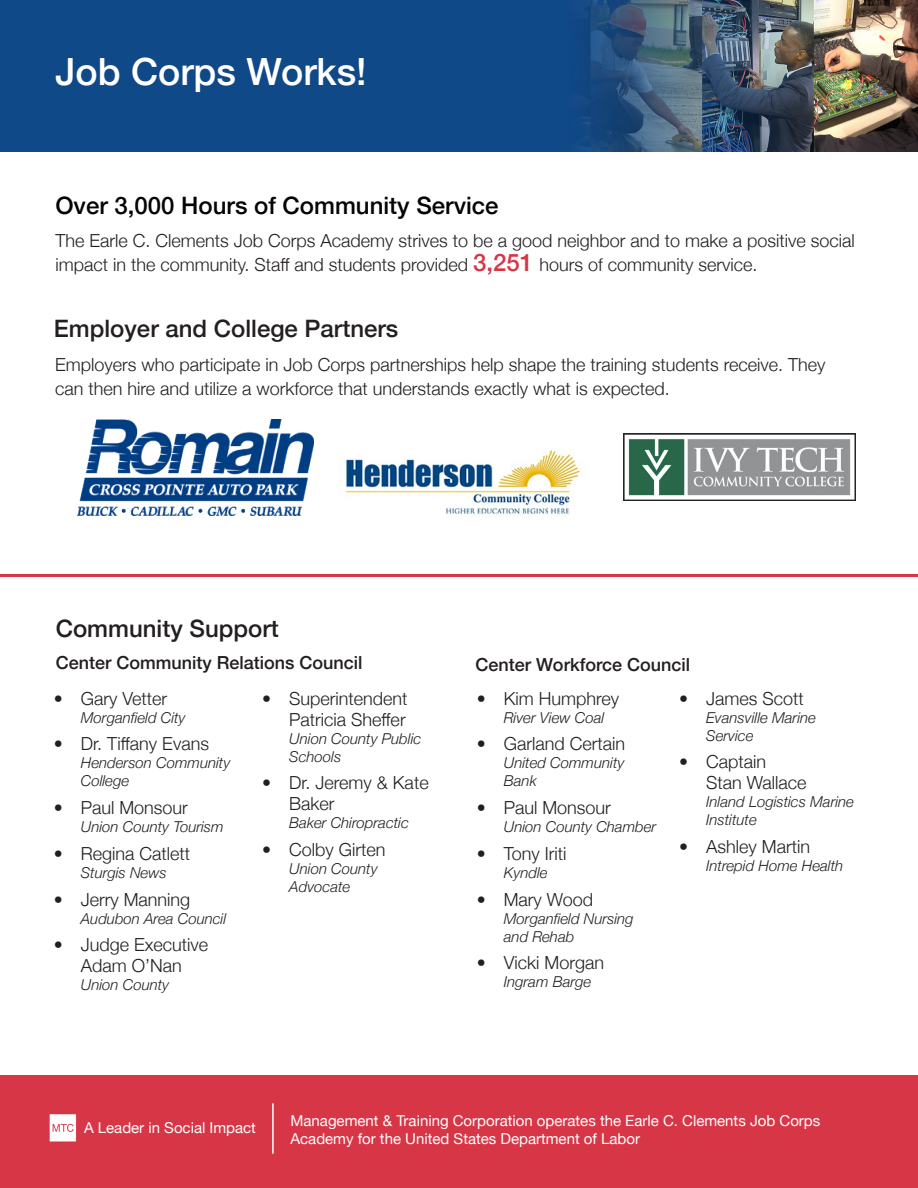
<style>
.page{position:relative;width:918px;height:1188px;background:#fff}
.page>*{position:absolute;margin:0;border:0;box-sizing:border-box;transform-origin:0 0}
.t1{font:500 37.5px "Helvetica Neue";color:#fff}
.t2{font:500 24px "Helvetica Neue";color:#231f20}
.t3{font:500 24px "Helvetica Neue";color:#040503}
.t4{font:300 18px/21px "Helvetica Neue";color:#231f20}
.Bulleted_List{font:500 18px "Helvetica Neue";color:#231f20}
.t5{font:italic 300 15px/18px "Helvetica Neue";color:#231f20}
.t6{font:15px/18px "Helvetica Neue";color:#fff}
.s1{font-weight:500;font-size:24px;color:#d73647}
</style>
<div class="page">
<div style="left:0;top:1076px;width:918px;height:112px;background:#d73647"></div>
<svg style="left:50px;top:1114px;width:26px;height:27px"></svg>
<hr style="left:272px;top:1103px;width:2px;height:51px;background:#fff">
<img style="left:827px;top:0;width:91px;height:151px">
<svg style="left:0;top:0;width:827px;height:151px;background:#204f81"></svg>
<hr style="left:0;top:575px;width:918px;height:2px;background:#d73647">
<img style="left:345px;top:449px;width:236px;height:66px">
<img style="left:78px;top:419px;width:236px;height:96px">
<img style="left:623px;top:434px;width:233px;height:67px">
<p class="t1" style="left:55px;top:41px;width:313px">Job Corps Works!</p>
<p class="t3" style="left:55px;top:186px;width:445px">Over 3,000 Hours of Community Service</p>
<p class="t4" style="left:55px;top:227px;width:801px;line-height:24px">The Earle C. Clements Job Corps Academy strives to be a good neighbor and to make a positive social impact in the community. Staff and students provided <span class="s1">3,251</span> hours of community service.</p>
<p class="t2" style="left:54px;top:309px;width:346px">Employer and College Partners</p>
<p class="t4" style="left:55px;top:351px;width:772px;line-height:24px">Employers who participate in Job Corps partnerships help shape the training students receive. They can then hire and utilize a workforce that understands exactly what is expected.</p>
<p class="t2" style="left:56px;top:609px;width:225px">Community Support</p>
<p class="Bulleted_List" style="left:56px;top:648px;width:308px">Center Community Relations Council</p>
<p class="Bulleted_List" style="left:476px;top:650px;width:216px">Center Workforce Council</p>
<p class="t4" style="left:54px;top:686px;width:115px">• Gary Vetter</p>
<p class="t5" style="left:81px;top:707px;width:106px">Morganfield City</p>
<p class="t4" style="left:54px;top:732px;width:157px">• Dr. Tiffany Evans</p>
<p class="t5" style="left:81px;top:753px;width:151px">Henderson Community<br>College</p>
<p class="t4" style="left:54px;top:796px;width:136px">• Paul Monsour</p>
<p class="t5" style="left:81px;top:817px;width:144px">Union County Tourism</p>
<p class="t4" style="left:54px;top:842px;width:138px">• Regina Catlett</p>
<p class="t5" style="left:81px;top:863px;width:87px">Sturgis News</p>
<p class="t4" style="left:54px;top:887px;width:138px">• Jerry Manning</p>
<p class="t5" style="left:81px;top:908px;width:147px">Audubon Area Council</p>
<p class="t4" style="left:54px;top:933px;width:156px;text-align:center">• Judge Executive<br>Adam O’Nan</p>
<p class="t5" style="left:81px;top:975px;width:90px">Union County</p>
<p class="t4" style="left:262px;top:686px;width:147px;text-align:right">• Superintendent<br>Patricia Sheffer</p>
<p class="t5" style="left:289px;top:728px;width:133px">Union County Public<br>Schools</p>
<p class="t4" style="left:289px;top:771px;width:141px;text-indent:-27px">• Dr. Jeremy &amp; Kate<br>Baker</p>
<p class="t5" style="left:289px;top:813px;width:121px">Baker Chiropractic</p>
<p class="t4" style="left:262px;top:838px;width:125px">• Colby Girten</p>
<p class="t5" style="left:289px;top:859px;width:90px">Union County<br>Advocate</p>
<p class="t4" style="left:477px;top:686px;width:144px">• Kim Humphrey</p>
<p class="t5" style="left:504px;top:707px;width:102px">River View Coal</p>
<p class="t4" style="left:477px;top:732px;width:150px">• Garland Certain</p>
<p class="t5" style="left:504px;top:753px;width:122px">United Community<br>Bank</p>
<p class="t4" style="left:477px;top:796px;width:136px">• Paul Monsour</p>
<p class="t5" style="left:504px;top:817px;width:154px">Union County Chamber</p>
<p class="t4" style="left:477px;top:842px;width:91px">• Tony Iriti</p>
<p class="t5" style="left:504px;top:863px;width:45px">Kyndle</p>
<p class="t4" style="left:477px;top:887px;width:118px">• Mary Wood</p>
<p class="t5" style="left:504px;top:908px;width:131px">Morganfield Nursing and Rehab</p>
<p class="t4" style="left:477px;top:951px;width:129px">• Vicki Morgan</p>
<p class="t5" style="left:504px;top:972px;width:89px">Ingram Barge</p>
<p class="t4" style="left:679px;top:686px;width:126px">• James Scott</p>
<p class="t5" style="left:706px;top:707px;width:111px">Evansville Marine<br>Service</p>
<p class="t4" style="left:706px;top:750px;width:102px;text-indent:-27px">• Captain<br>Stan Wallace</p>
<p class="t5" style="left:706px;top:792px;width:149px">Inland Logistics Marine<br>Institute</p>
<p class="t4" style="left:679px;top:835px;width:132px">• Ashley Martin</p>
<p class="t5" style="left:706px;top:856px;width:138px">Intrepid Home Health</p>
<p class="t6" style="left:84px;top:1119px;width:173px">A Leader in Social Impact</p>
<p class="t6" style="left:291px;top:1113px;width:531px">Management &amp; Training Corporation operates the Earle C. Clements Job Corps<br>Academy for the United States Department of Labor</p>
</div>
